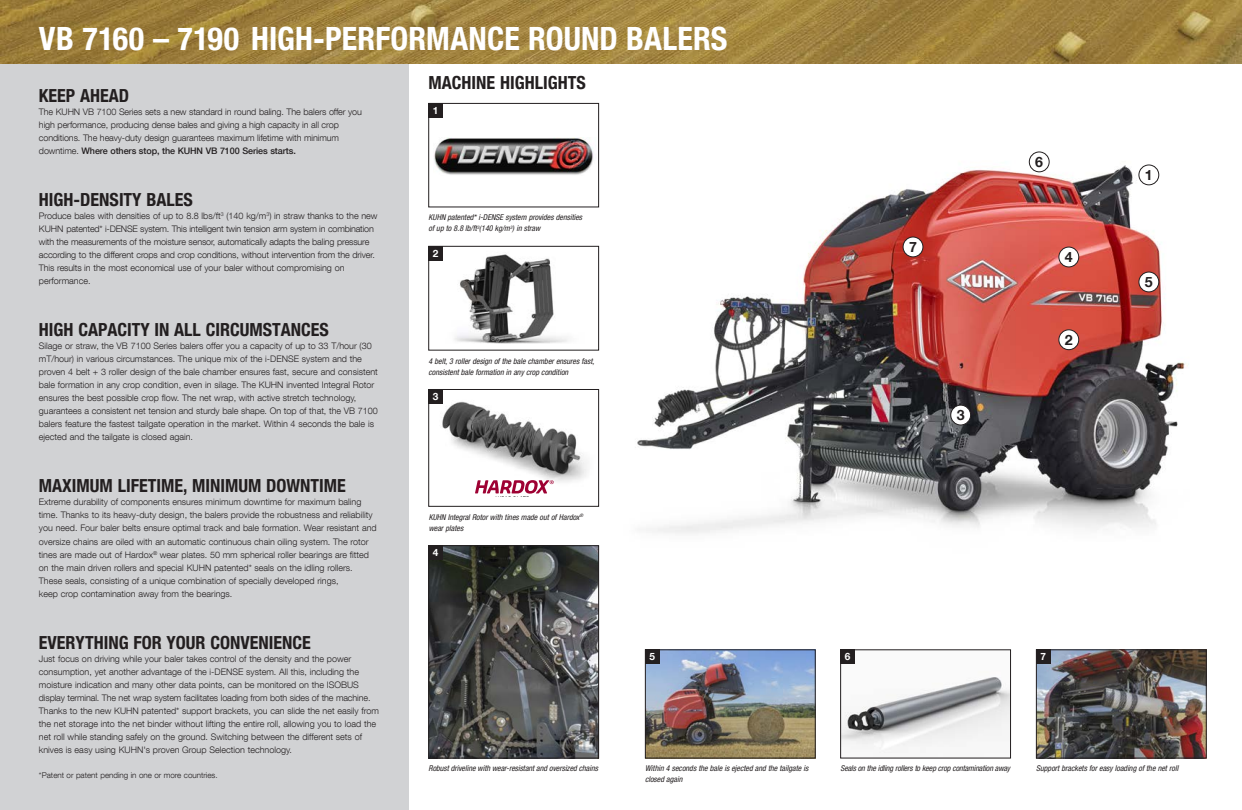
<style>
.page{position:relative;width:1242px;height:810px;background:#fff}
.page>*{position:absolute;margin:0;border:0;box-sizing:border-box;transform-origin:0 0}
.t1{font:700 condensed 32px "Helvetica Neue LT Com";letter-spacing:.005em;color:#fff}
.t2{font:700 condensed 18px "Helvetica Neue LT Com";color:#231f20}
.t3{font:700 14.2px "Helvetica Neue LT Com";color:#231f20}
.t4{font:700 10px "Helvetica Neue LT Com";color:#fff}
.t5{font:300 9px/13px "Helvetica Neue LT Com";color:#231f20}
.t6{font:italic condensed 8px/11px "Helvetica Neue LT Com";color:#231f20}
.t7{font:300 8px "Helvetica Neue LT Com";color:#231f20}
.s1{font-weight:500}
</style>
<div class="page">
<img style="left:554px;top:103px;width:635px;height:538px">
<div style="left:0;top:60px;width:408px;height:749px;background:#d1d2d4"></div>
<img style="left:0;top:0;width:1241px;height:64px">
<img style="left:1037px;top:651px;width:166px;height:104px">
<div style="left:1035px;top:649px;width:170px;height:108px;border:1px solid #231f20"></div>
<div style="left:1035px;top:649px;width:15px;height:14px;background:#231f20"></div>
<img style="left:842px;top:651px;width:166px;height:102px">
<img style="left:647px;top:651px;width:166px;height:104px">
<div style="left:645px;top:649px;width:170px;height:108px;border:1px solid #231f20"></div>
<div style="left:840px;top:649px;width:14px;height:14px;background:#231f20"></div>
<div style="left:645px;top:649px;width:14px;height:14px;background:#231f20"></div>
<div style="left:428px;top:103px;width:170px;height:104px;background:#fff"></div>
<img style="left:434px;top:137px;width:160px;height:38px">
<div style="left:428px;top:103px;width:170px;height:104px;border:1px solid #231f20"></div>
<div style="left:428px;top:389px;width:170px;height:117px;background:#fff"></div>
<img style="left:430px;top:391px;width:157px;height:93px">
<div style="left:428px;top:389px;width:170px;height:117px;border:1px solid #231f20"></div>
<div style="left:428px;top:389px;width:14px;height:14px;background:#231f20"></div>
<div style="left:428px;top:103px;width:14px;height:14px;background:#231f20"></div>
<img style="left:434px;top:248px;width:162px;height:100px">
<div style="left:428px;top:246px;width:170px;height:104px;border:1px solid #231f20"></div>
<div style="left:428px;top:246px;width:14px;height:14px;background:#231f20"></div>
<svg style="left:475px;top:480px;width:78px;height:13px"></svg>
<img style="left:430px;top:547px;width:166px;height:208px">
<div style="left:428px;top:545px;width:170px;height:212px;border:1px solid #231f20"></div>
<div style="left:428px;top:545px;width:14px;height:14px;background:#231f20"></div>
<div style="left:1138px;top:165px;width:20px;height:20px;background:#fff;border-radius:50%"></div>
<div style="left:1138px;top:165px;width:20px;height:20px;border:1px solid #231f20;border-radius:50%"></div>
<div style="left:1058px;top:329px;width:20px;height:20px;background:#fff;border-radius:50%"></div>
<div style="left:1058px;top:329px;width:20px;height:20px;border:1px solid #231f20;border-radius:50%"></div>
<div style="left:950px;top:405px;width:20px;height:19px;background:#fff;border-radius:50%"></div>
<div style="left:950px;top:404px;width:20px;height:21px;border:1px solid #231f20;border-radius:50%"></div>
<div style="left:1138px;top:272px;width:20px;height:20px;background:#fff;border-radius:50%"></div>
<div style="left:1138px;top:272px;width:20px;height:20px;border:1px solid #231f20;border-radius:50%"></div>
<div style="left:1028px;top:152px;width:20px;height:20px;background:#fff;border-radius:50%"></div>
<div style="left:1028px;top:152px;width:20px;height:20px;border:1px solid #231f20;border-radius:50%"></div>
<div style="left:902px;top:237px;width:20px;height:20px;background:#fff;border-radius:50%"></div>
<div style="left:902px;top:237px;width:20px;height:20px;border:1px solid #231f20;border-radius:50%"></div>
<div style="left:1058px;top:247px;width:20px;height:20px;background:#fff;border-radius:50%"></div>
<div style="left:1058px;top:247px;width:20px;height:20px;border:1px solid #231f20;border-radius:50%"></div>
<h1 class="t1" style="left:39px;top:19px;width:689px">VB 7160 – 7190 HIGH-PERFORMANCE ROUND BALERS</h1>
<h2 class="t2" style="left:39px;top:85px;width:92px">KEEP AHEAD</h2>
<p class="t5" style="left:39px;top:105px;width:324px">The KUHN VB 7100 Series sets a new standard in round baling. The balers offer you high performance, producing dense bales and giving a high capacity in all crop conditions. The heavy-duty design guarantees maximum lifetime with minimum downtime. <span class="s1">Where others stop, the KUHN VB 7100 Series starts.</span></p>
<h2 class="t2" style="left:39px;top:189px;width:155px">HIGH-DENSITY BALES</h2>
<p class="t5" style="left:39px;top:209px;width:340px">Produce bales with densities of up to 8.8 lbs/ft<sup>3</sup> (140 kg/m<sup>3</sup>) in straw thanks to the new KUHN patented* i-DENSE system. This intelligent twin tension arm system in combination with the measurements of the moisture sensor, automatically adapts the baling pressure according to the different crops and crop conditions, without intervention from the driver.<br>This results in the most economical use of your baler without compromising on performance.</p>
<h2 class="t2" style="left:39px;top:319px;width:291px">HIGH CAPACITY IN ALL CIRCUMSTANCES</h2>
<p class="t5" style="left:39px;top:339px;width:340px">Silage or straw, the VB 7100 Series balers offer you a capacity of up to 33 T/hour (30 mT/hour) in various circumstances. The unique mix of the i-DENSE system and the proven 4 belt + 3 roller design of the bale chamber ensures fast, secure and consistent bale formation in any crop condition, even in silage. The KUHN invented Integral Rotor ensures the best possible crop flow. The net wrap, with active stretch technology, guarantees a consistent net tension and sturdy bale shape. On top of that, the VB 7100 balers feature the fastest tailgate operation in the market. Within 4 seconds the bale is ejected and the tailgate is closed again.</p>
<h2 class="t2" style="left:39px;top:475px;width:308px">MAXIMUM LIFETIME, MINIMUM DOWNTIME</h2>
<p class="t5" style="left:39px;top:495px;width:339px">Extreme durability of components ensures minimum downtime for maximum baling time. Thanks to its heavy-duty design, the balers provide the robustness and reliability you need. Four baler belts ensure optimal track and bale formation. Wear resistant and oversize chains are oiled with an automatic continuous chain oiling system. The rotor tines are made out of Hardox<sup>®</sup> wear plates. 50 mm spherical roller bearings are fitted on the main driven rollers and special KUHN patented* seals on the idling rollers.<br>These seals, consisting of a unique combination of specially developed rings,<br>keep crop contamination away from the bearings.</p>
<h2 class="t2" style="left:39px;top:631px;width:273px">EVERYTHING FOR YOUR CONVENIENCE</h2>
<p class="t5" style="left:39px;top:651px;width:341px">Just focus on driving while your baler takes control of the density and the power consumption, yet another advantage of the i-DENSE system. All this, including the moisture indication and many other data points, can be monitored on the ISOBUS display terminal. The net wrap system facilitates loading from both sides of the machine.<br>Thanks to the new KUHN patented* support brackets, you can slide the net easily from the net storage into the net binder without lifting the entire roll, allowing you to load the net roll while standing safely on the ground. Switching between the different sets of knives is easy using KUHN's proven Group Selection technology.</p>
<p class="t7" style="left:39px;top:770px;width:180px">*Patent or patent pending in one or more countries.</p>
<h2 class="t2" style="left:428px;top:72px;width:159px">MACHINE HIGHLIGHTS</h2>
<p class="t4" style="left:433px;top:104px;width:7px">1</p>
<p class="t6" style="left:428px;top:212px;width:155px">KUHN patented* i-DENSE system provides densities of up to 8.8 lb/ft<sup>3</sup>(140 kg/m<sup>3</sup>) in straw</p>
<p class="t4" style="left:433px;top:247px;width:7px">2</p>
<p class="t6" style="left:428px;top:355px;width:167px">4 belt, 3 roller design of the bale chamber ensures fast, consistent bale formation in any crop condition</p>
<p class="t4" style="left:433px;top:390px;width:7px">3</p>
<p class="t6" style="left:428px;top:511px;width:156px">KUHN Integral Rotor with tines made out of Hardox<sup>® </sup>wear plates</p>
<p class="t4" style="left:433px;top:546px;width:7px">4</p>
<p class="t6" style="left:428px;top:762px;width:171px">Robust driveline with wear-resistant and oversized chains</p>
<h3 class="t3" style="left:908px;top:238px;width:9px">7</h3>
<h3 class="t3" style="left:956px;top:406px;width:9px">3</h3>
<h3 class="t3" style="left:1034px;top:153px;width:9px">6</h3>
<h3 class="t3" style="left:1064px;top:248px;width:9px">4</h3>
<h3 class="t3" style="left:1064px;top:330px;width:9px">2</h3>
<h3 class="t3" style="left:1144px;top:166px;width:9px">1</h3>
<h3 class="t3" style="left:1144px;top:273px;width:9px">5</h3>
<p class="t4" style="left:649px;top:650px;width:7px">5</p>
<p class="t4" style="left:844px;top:650px;width:7px">6</p>
<p class="t4" style="left:1040px;top:650px;width:7px">7</p>
<p class="t6" style="left:645px;top:762px;width:165px">Within 4 seconds the bale is ejected and the tailgate is</p>
<p class="t6" style="left:840px;top:762px;width:171px">Seals on the idling rollers to keep crop contamination away</p>
<p class="t6" style="left:1035px;top:762px;width:144px">Support brackets for easy loading of the net roll</p>
<p class="t6" style="left:645px;top:773px;width:39px">closed again</p>
</div>
